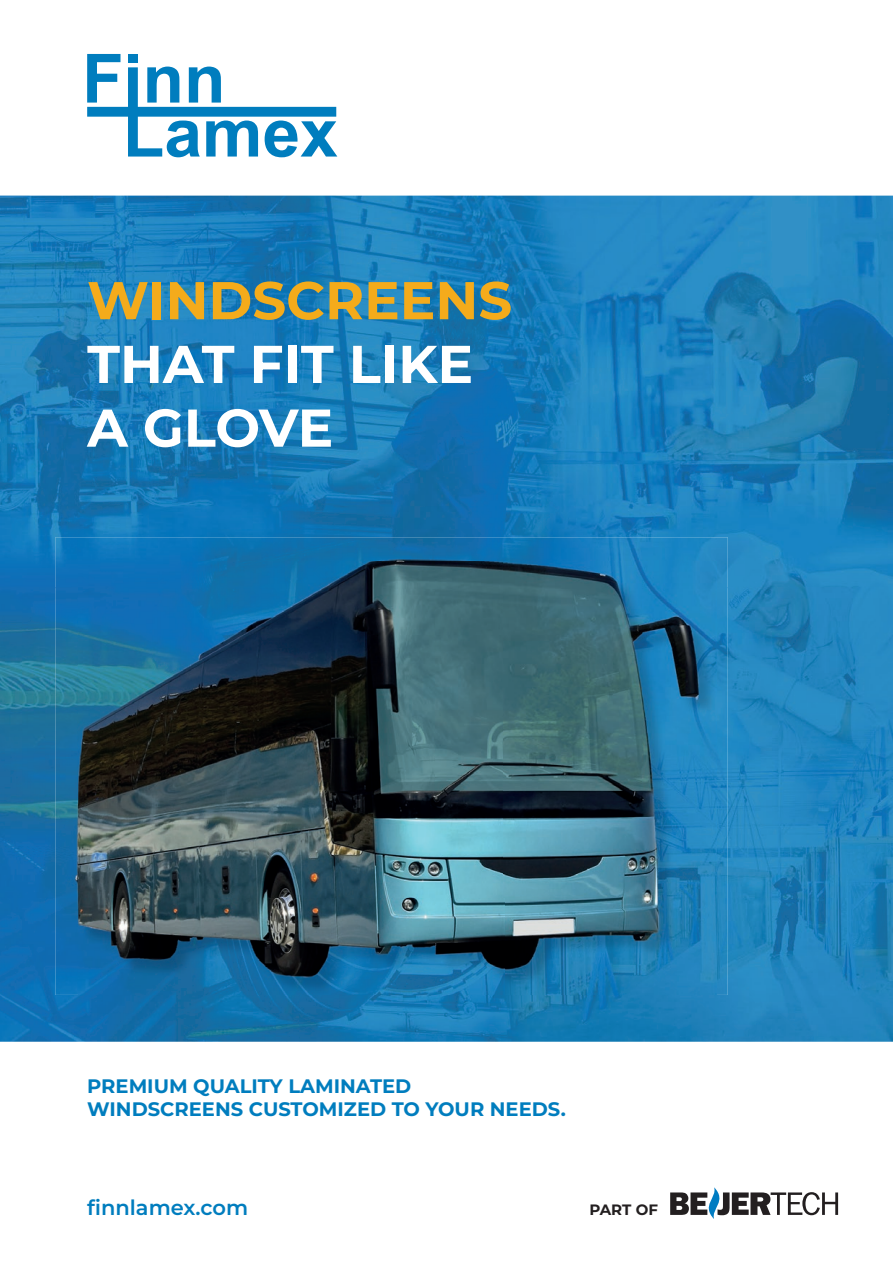
<style>
.page{position:relative;width:893px;height:1263px;background:#fff}
.page>*{position:absolute;margin:0;border:0;box-sizing:border-box;transform-origin:0 0}
.t1{font:700 53.1px/63.8px "Montserrat";color:#fff}
.t2{font:700 53.1px "Montserrat";color:#f4ab1b}
.t3{font:600 21px "Montserrat";color:#007dbe}
.t4{font:700 19.5px/23.4px "Montserrat";color:#007dbe}
.t5{font:700 15px "Montserrat";letter-spacing:-.005em;color:#231f20}
</style>
<div class="page">
<img style="left:0;top:196px;width:893px;height:846px">
<svg style="left:87px;top:54px;width:250px;height:103px"></svg>
<svg style="left:670px;top:1187px;width:168px;height:32px"></svg>
<img style="left:55px;top:537px;width:673px;height:50px">
<img style="left:55px;top:587px;width:23px;height:408px">
<img style="left:716px;top:587px;width:12px;height:408px">
<img style="left:106px;top:995px;width:571px;height:1px">
<img style="left:78px;top:562px;width:638px;height:433px">
<h1 class="t2" style="left:87px;top:265px;width:426px">WINDSCREENS</h1>
<h1 class="t1" style="left:87px;top:331px;width:387px">THAT FIT LIKE<br>A GLOVE</h1>
<p class="t4" style="left:87px;top:1073px;width:480px">PREMIUM QUALITY LAMINATED<br>WINDSCREENS CUSTOMIZED TO YOUR NEEDS.</p>
<p class="t3" style="left:87px;top:1194px;width:163px">finnlamex.com</p>
<p class="t5" style="left:589px;top:1199px;width:70px">PART OF</p>
</div>
